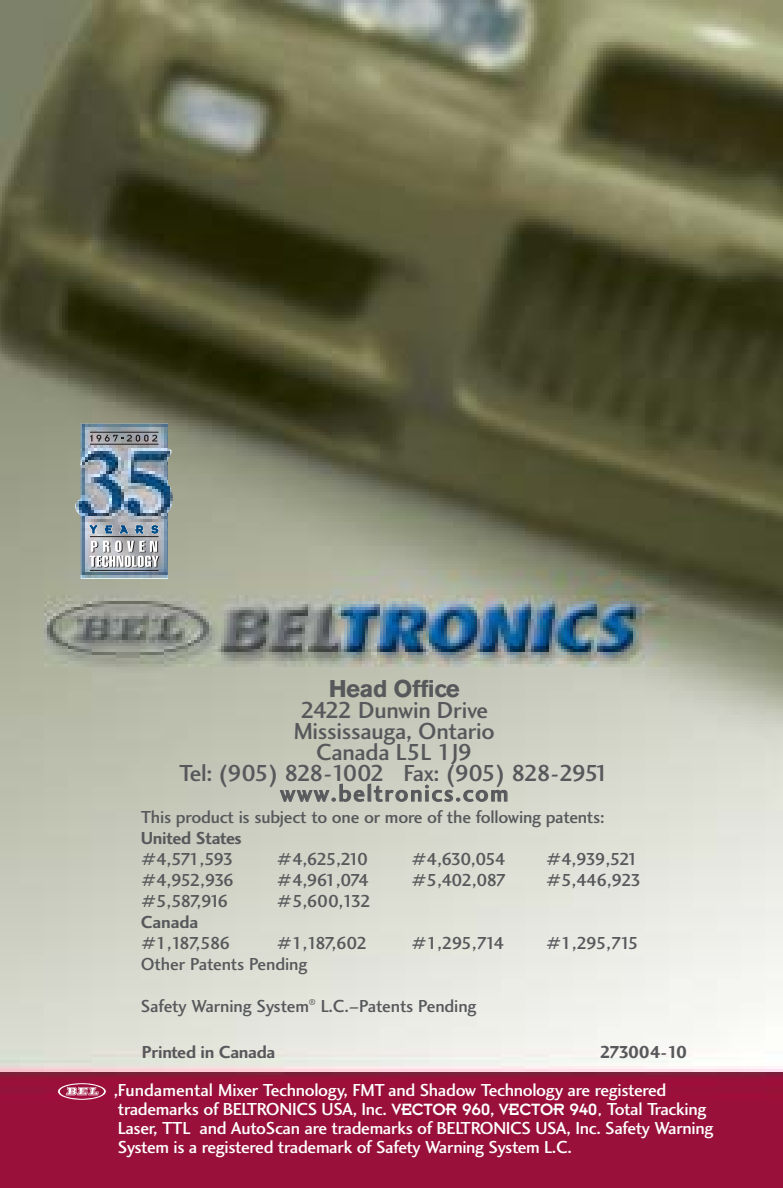
<style>
.page{position:relative;width:783px;height:1188px;background:#fff}
.page>*{position:absolute;margin:0;border:0;box-sizing:border-box;transform-origin:0 0}
.t1{font:24px/21px "Charlotte Sans Medium Plain";letter-spacing:-.01em;color:#57585b;text-align:center}
.t2{font:700 24px "Akzidenz Grotesk BE";letter-spacing:-.025em;color:#57585b}
.t3{font:18px/18.9px "Charlotte Sans Medium Plain";letter-spacing:-.02em;color:#fff}
.t4{font:18px "Charlotte Sans Medium Plain";letter-spacing:-.025em;color:#57585b}
.t5{font:18px "Charlotte Sans Medium Plain";letter-spacing:-.005em;color:#57585b}
.t6{font:18px "Charlotte Sans Bold Plain";letter-spacing:-.02em;color:#57585b}
.t7{font:18px "Charlotte Sans Bold Plain";letter-spacing:-.07em;color:#57585b}
.s1{font-family:"Insignia A"}
</style>
<div class="page">
<img style="left:0;top:0;width:783px;height:1188px">
<img style="left:75px;top:424px;width:98px;height:155px">
<svg style="left:90px;top:435px;width:67px;height:7px"></svg>
<hr style="left:90px;top:432px;width:69px;height:1px;background:#231f1f">
<hr style="left:90px;top:444px;width:69px;height:1px;background:#231f1f">
<hr style="left:90px;top:536px;width:69px;height:1px;background:#231f1f">
<hr style="left:90px;top:570px;width:69px;height:1px;background:#231f1f">
<svg style="left:87px;top:523px;width:73px;height:12px"></svg>
<svg style="left:90px;top:541px;width:69px;height:27px"></svg>
<svg style="left:56px;top:1083px;width:51px;height:17px"></svg>
<h1 class="t2" style="left:329px;top:680px;width:133px">Head Office</h1>
<h1 class="t1" style="left:179px;top:701px;width:432px">2422 Dunwin Drive<br>Mississauga, Ontario<br>Canada L5L 1J9<br>Tel: (905) 828-1002 Fax: (905) 828-2951 www.beltronics.com</h1>
<p class="t4" style="left:141px;top:810px;width:465px">This product is subject to one or more of the following patents:</p>
<p class="t6" style="left:141px;top:831px;width:103px">United States</p>
<p class="t4" style="left:141px;top:852px;width:95px">#4,571,593</p>
<p class="t4" style="left:277px;top:852px;width:93px">#4,625,210</p>
<p class="t4" style="left:411px;top:852px;width:96px">#4,630,054</p>
<p class="t4" style="left:546px;top:852px;width:94px">#4,939,521</p>
<p class="t4" style="left:141px;top:873px;width:95px">#4,952,936</p>
<p class="t4" style="left:277px;top:873px;width:94px">#4,961,074</p>
<p class="t4" style="left:411px;top:873px;width:97px">#5,402,087</p>
<p class="t4" style="left:546px;top:873px;width:97px">#5,446,923</p>
<p class="t4" style="left:141px;top:894px;width:89px">#5,587,916</p>
<p class="t4" style="left:277px;top:894px;width:96px">#5,600,132</p>
<p class="t6" style="left:141px;top:915px;width:59px">Canada</p>
<p class="t4" style="left:141px;top:936px;width:91px">#1,187,586</p>
<p class="t4" style="left:277px;top:936px;width:92px">#1,187,602</p>
<p class="t4" style="left:411px;top:936px;width:95px">#1,295,714</p>
<p class="t4" style="left:546px;top:936px;width:94px">#1,295,715</p>
<p class="t5" style="left:141px;top:957px;width:168px">Other Patents Pending</p>
<p class="t5" style="left:141px;top:999px;width:337px">Safety Warning System<sup>®</sup> L.C.–Patents Pending</p>
<p class="t6" style="left:142px;top:1045px;width:135px">Printed in Canada</p>
<p class="t7" style="left:600px;top:1045px;width:89px">273004-10</p>
<p class="t3" style="left:114px;top:1082px;width:601px">,Fundamental Mixer Technology, FMT and Shadow Technology are registered trademarks of BELTRONICS USA, Inc. <span class="s1">VECTOR 960</span>, <span class="s1">VECTOR 940,</span> Total Tracking Laser, TTL and AutoScan are trademarks of BELTRONICS USA, Inc. Safety Warning System is a registered trademark of Safety Warning System L.C.</p>
</div>
